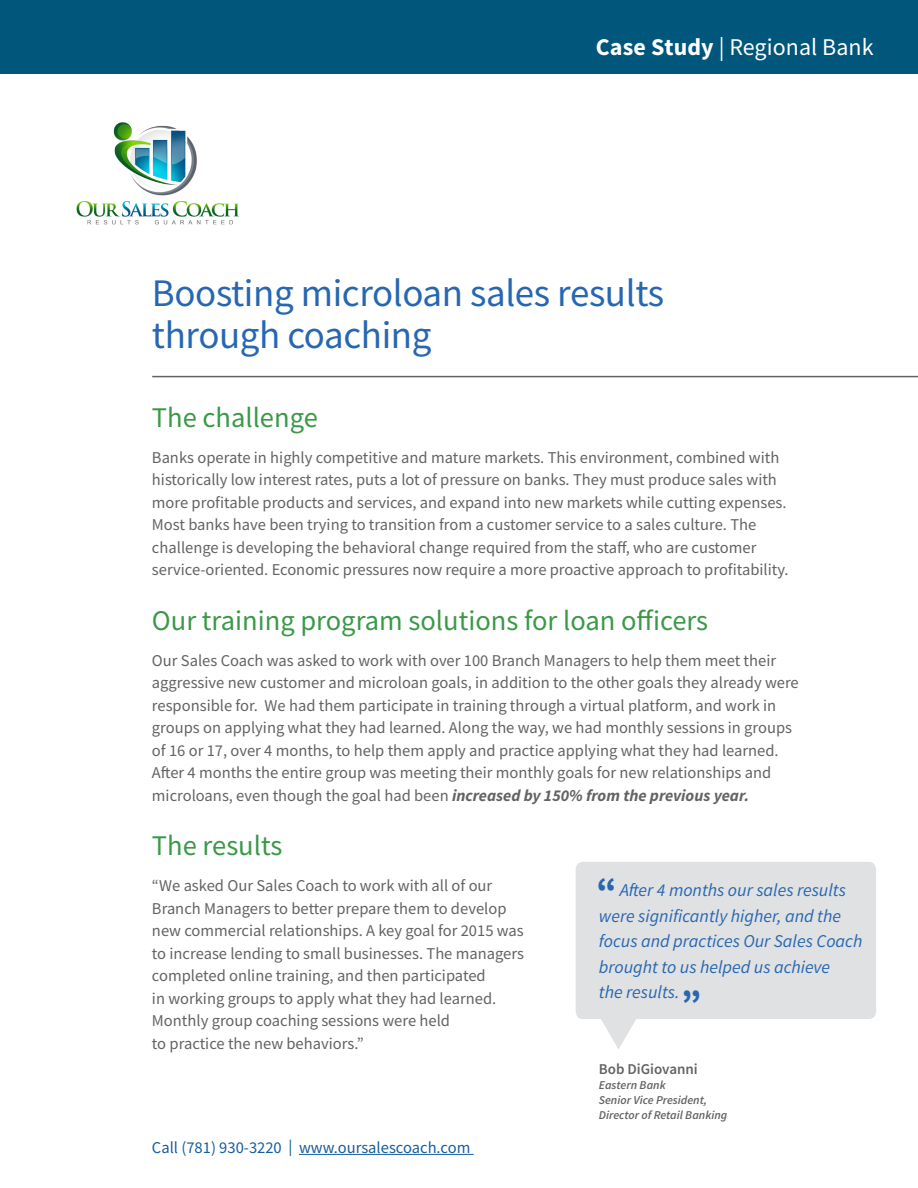
<style>
.page{position:relative;width:918px;height:1188px;background:#fff}
.page>*{position:absolute;margin:0;border:0;box-sizing:border-box;transform-origin:0 0}
.t1{font:39px/42px "Source Sans Pro";letter-spacing:-.01em;color:#2767b2}
.t2{font:900 33.9px "Source Sans Pro";color:#2767b2}
.t3{font:28.5px "Source Sans Pro";color:#3a9947}
.t4{font:24px "Source Sans Pro";letter-spacing:.005em;color:#fff}
.t5{font:italic 18px/25.5px "Source Sans Pro";color:#2767b2}
.t6{font:16.5px/22.5px "Source Sans Pro";color:#636366}
.t7{font:16.5px "Source Sans Pro";color:#175d9e}
.t8{font:600 15px "Source Sans Pro";color:#636366}
.t9{font:italic 600 12px/15px "Source Sans Pro";color:#636366}
.s1{font-weight:700}
.s2{font-weight:700;font-style:italic}
.s3{color:#01567c}
</style>
<div class="page">
<div style="left:0;top:0;width:918px;height:73px;background:#01567c"></div>
<hr style="left:152px;top:376px;width:766px;height:1px;background:#636366">
<img style="left:76px;top:122px;width:163px;height:103px">
<div style="left:576px;top:862px;width:300px;height:157px;background:#e0e1e2;border-radius:8px"></div>
<svg style="left:601px;top:1019px;width:35px;height:30px"></svg>
<hr style="left:299px;top:1154px;width:175px;height:1px;background:#175d9e">
<h3 class="t4" style="left:596px;top:32px;width:279px"><span class="s1">Case Study</span> | Regional Bank</h3>
<p class="t1" style="left:152px;top:272px;width:514px">Boosting microloan sales results through coaching</p>
<p class="t3" style="left:152px;top:399px;width:167px">The challenge</p>
<p class="t6" style="left:152px;top:446px;width:638px">Banks operate in highly competitive and mature markets. This environment, combined with historically low interest rates, puts a lot of pressure on banks. They must produce sales with more profitable products and services, and expand into new markets while cutting expenses.<br>Most banks have been trying to transition from a customer service to a sales culture. The challenge is developing the behavioral change required from the staff, who are customer service-oriented. Economic pressures now require a more proactive approach to profitability.</p>
<p class="t3" style="left:152px;top:602px;width:558px">Our training program solutions for loan officers</p>
<p class="t6" style="left:152px;top:649px;width:648px">Our Sales Coach was asked to work with over 100 Branch Managers to help them meet their aggressive new customer and microloan goals, in addition to the other goals they already were responsible for. We had them participate in training through a virtual platform, and work in groups on applying what they had learned. Along the way, we had monthly sessions in groups of 16 or 17, over 4 months, to help them apply and practice applying what they had learned.<br>After 4 months the entire group was meeting their monthly goals for new relationships and microloans, even though the goal had been <span class="s2">increased by 150% from the previous year.</span></p>
<p class="t3" style="left:152px;top:828px;width:132px">The results</p>
<p class="t6" style="left:152px;top:874px;width:374px">“We asked Our Sales Coach to work with all of our Branch Managers to better prepare them to develop new commercial relationships. A key goal for 2015 was to increase lending to small businesses. The managers completed online training, and then participated<br>in working groups to apply what they had learned.<br>Monthly group coaching sessions were held<br>to practice the new behaviors.”</p>
<p class="t5" style="left:599px;top:877px;width:265px;text-indent:21px">After 4 months our sales results were significantly higher, and the focus and practices Our Sales Coach brought to us helped us achieve<br>the results.</p>
<p class="t8" style="left:599px;top:1059px;width:101px">Bob DiGiovanni</p>
<p class="t9" style="left:599px;top:1077px;width:130px">Eastern Bank<br>Senior Vice President,<br>Director of Retail Banking</p>
<p class="t2" style="left:597px;top:867px;width:21px">“</p>
<p class="t2" style="left:701px;top:1013px;width:21px;rotate:-180deg">“</p>
<p class="t7" style="left:152px;top:1137px;width:320px">Call (781) 930-3220 <span class="s3">|</span> www.oursalescoach.com</p>
</div>
